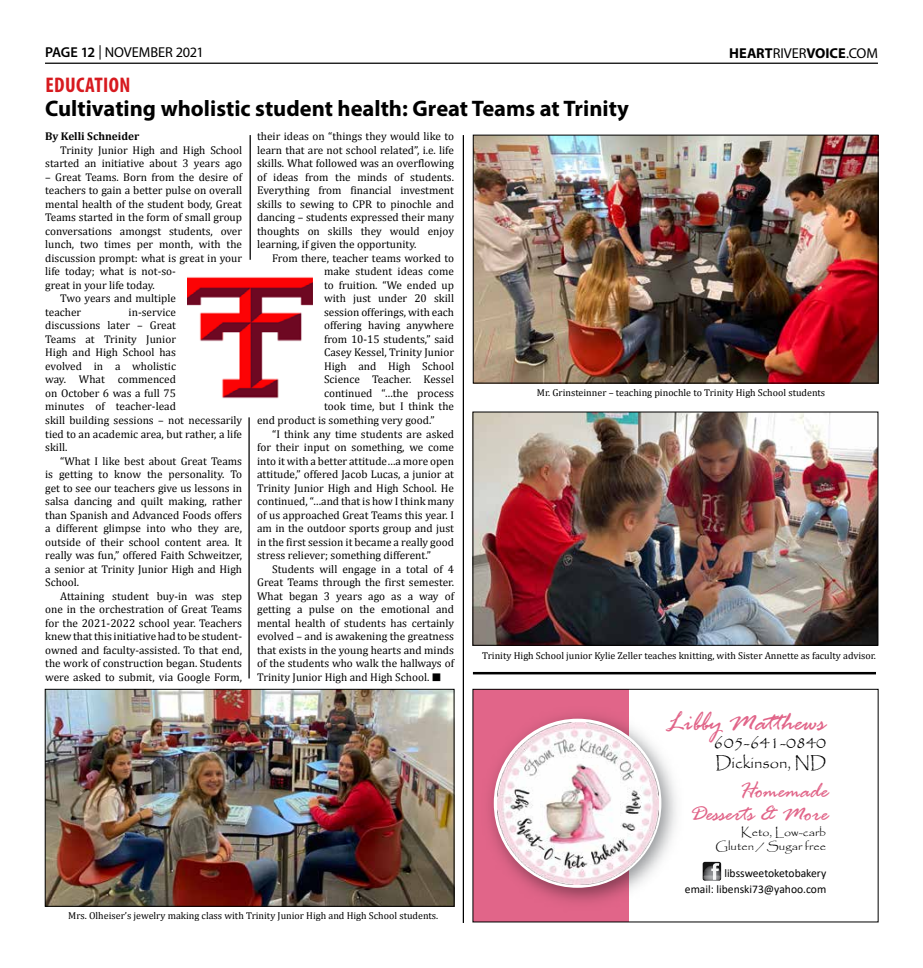
<style>
.page{position:relative;width:923px;height:968px;background:#fff}
.page>*{position:absolute;margin:0;border:0;box-sizing:border-box;transform-origin:0 0}
.t1{font:italic 28.38px "Rage";letter-spacing:-.005em;color:#e16589}
.t2{font:italic 23.75px/22.9px "Rage";letter-spacing:-.005em;color:#e16589;text-align:right}
.t3{font:700 22.5px "Myriad Pro";color:#000}
.t4{font:700 condensed 21.25px "Myriad Pro";letter-spacing:.02em;color:#d71a1f}
.t5{font:17.75px "Papyrus";color:#000}
.t6{font:16.62px "Papyrus";color:#000}
.t7{font:14.38px "Myriad Pro";letter-spacing:-.01em;color:#000}
.t8{font:700 14.38px "Myriad Pro";letter-spacing:.005em;color:#000}
.t9{font:11.75px/14.1px "Papyrus";color:#000;text-align:right;scale:1.06 1}
.t10{font:11.62px/16.1px "Calibri";color:#000;text-align:right}
.t11{font:11.25px/13.5px "Cambria";color:#000;text-align:justify}
.t12{font:700 11.25px "Cambria";color:#000}
.t13{font:10px "Cambria";color:#000}
.s1{font-weight:600}
.s2{font-weight:400}
</style>
<div class="page">
<hr style="left:45px;top:63px;width:833px;height:1px;background:#000">
<hr style="left:462px;top:135px;width:2px;height:787px;background:#000">
<hr style="left:248px;top:417px;width:2px;height:261px;background:#000">
<hr style="left:249px;top:135px;width:2px;height:125px;background:#000">
<hr style="left:473px;top:672px;width:403px;height:2px;background:#000">
<div style="left:473px;top:689px;width:155px;height:232px;background:#e16589"></div>
<img style="left:489px;top:701px;width:187px;height:214px">
<img style="left:497px;top:722px;width:161px;height:162px">
<svg style="left:702px;top:861px;width:19px;height:19px"></svg>
<svg style="left:703px;top:875px;width:17px;height:4px"></svg>
<div style="left:472px;top:689px;width:406px;height:233px;border:1px solid #000"></div>
<img style="left:474px;top:413px;width:402px;height:230px">
<div style="left:472px;top:411px;width:406px;height:234px;border:1px solid #000"></div>
<img style="left:188px;top:277px;width:124px;height:122px">
<img style="left:475px;top:137px;width:401px;height:244px">
<div style="left:473px;top:135px;width:405px;height:248px;border:1px solid #000"></div>
<img style="left:47px;top:691px;width:405px;height:213px">
<div style="left:45px;top:689px;width:409px;height:217px;border:1px solid #000"></div>
<p class="t7" style="left:45px;top:44px;width:160px"><span class="s1">PAGE 12</span> | NOVEMBER 2021</p>
<p class="t8" style="left:729px;top:44px;width:150px">HEART<span class="s2">RIVER</span>VOICE<span class="s2">.COM</span></p>
<h3 class="t4" style="left:45px;top:71px;width:87px">EDUCATION</h3>
<h3 class="t3" style="left:45px;top:93px;width:585px">Cultivating wholistic student health: Great Teams at Trinity</h3>
<p class="t12" style="left:45px;top:129px;width:96px">By Kelli Schneider</p>
<p class="t11" style="left:45px;top:143px;width:198px;text-align:right">Trinity Junior High and High School started an initiative about 3 years ago</p>
<p class="t11" style="left:45px;top:170px;width:198px">– Great Teams. Born from the desire of</p>
<p class="t11" style="left:45px;top:184px;width:198px">teachers to gain a better pulse on overall</p>
<p class="t11" style="left:45px;top:197px;width:198px">mental health of the student body, Great</p>
<p class="t11" style="left:45px;top:211px;width:198px">Teams started in the form of small group</p>
<p class="t11" style="left:45px;top:224px;width:198px">conversations amongst students, over</p>
<p class="t11" style="left:45px;top:238px;width:198px">lunch, two times per month, with the</p>
<p class="t11" style="left:45px;top:251px;width:198px">discussion prompt: what is great in your</p>
<p class="t11" style="left:45px;top:265px;width:132px">life today; what is not-so-</p>
<p class="t11" style="left:45px;top:278px;width:111px">great in your life today.</p>
<p class="t11" style="left:60px;top:292px;width:117px">Two years and multiple</p>
<p class="t11" style="left:45px;top:305px;width:38px">teacher</p>
<p class="t11" style="left:257px;top:130px;width:198px">their ideas on “things they would like to learn that are not school related”, i.e. life skills. What followed was an overflowing of ideas from the minds of students.<br>Everything from financial investment skills to sewing to CPR to pinochle and dancing – students expressed their many thoughts on skills they would enjoy learning, if given the opportunity.</p>
<p class="t11" style="left:272px;top:251px;width:183px">From there, teacher teams worked to</p>
<p class="t11" style="left:324px;top:265px;width:131px">make student ideas come</p>
<p class="t11" style="left:324px;top:278px;width:131px">to fruition. “We ended up</p>
<p class="t11" style="left:324px;top:292px;width:131px">with just under 20 skill</p>
<p class="t11" style="left:324px;top:305px;width:131px">session offerings, with each</p>
<p class="t11" style="left:324px;top:319px;width:131px">offering having anywhere</p>
<p class="t11" style="left:324px;top:332px;width:131px">from 10-15 students,” said</p>
<p class="t11" style="left:324px;top:346px;width:131px">Casey Kessel, Trinity Junior</p>
<p class="t11" style="left:324px;top:359px;width:131px">High and High School</p>
<p class="t11" style="left:324px;top:373px;width:131px">Science Teacher. Kessel</p>
<p class="t11" style="left:324px;top:386px;width:131px">continued “…the process</p>
<p class="t11" style="left:324px;top:400px;width:131px">took time, but I think the</p>
<p class="t11" style="left:257px;top:413px;width:179px">end product is something very good.”</p>
<p class="t11" style="left:272px;top:427px;width:183px">“I think any time students are asked</p>
<p class="t11" style="left:257px;top:440px;width:198px">for their input on something, we come</p>
<p class="t11" style="left:257px;top:454px;width:198px">into it with a better attitude…a more open</p>
<p class="t11" style="left:257px;top:467px;width:198px">attitude,” offered Jacob Lucas, a junior at</p>
<p class="t11" style="left:257px;top:481px;width:198px">Trinity Junior High and High School. He</p>
<p class="t11" style="left:257px;top:494px;width:198px">continued, “…and that is how I think many</p>
<p class="t11" style="left:257px;top:508px;width:198px">of us approached Great Teams this year. I</p>
<p class="t11" style="left:257px;top:521px;width:198px">am in the outdoor sports group and just</p>
<p class="t11" style="left:257px;top:535px;width:198px">in the first session it became a really good</p>
<p class="t11" style="left:257px;top:548px;width:175px">stress reliever; something different.”</p>
<p class="t11" style="left:272px;top:562px;width:183px">Students will engage in a total of 4</p>
<p class="t11" style="left:257px;top:575px;width:198px">Great Teams through the first semester.</p>
<p class="t11" style="left:257px;top:589px;width:198px">What began 3 years ago as a way of</p>
<p class="t11" style="left:257px;top:602px;width:198px">getting a pulse on the emotional and</p>
<p class="t11" style="left:257px;top:616px;width:198px">mental health of students has certainly</p>
<p class="t11" style="left:257px;top:629px;width:198px">evolved – and is awakening the greatness</p>
<p class="t11" style="left:257px;top:643px;width:198px">that exists in the young hearts and minds</p>
<p class="t11" style="left:257px;top:656px;width:198px">of the students who walk the hallways of</p>
<p class="t11" style="left:257px;top:670px;width:186px">Trinity Junior High and High School. █</p>
<p class="t11" style="left:45px;top:305px;width:198px;text-align:left;text-indent:83px">in-service<br>discussions later – Great<br>Teams at Trinity Junior<br>High and High School has<br>evolved in a wholistic<br>way. What commenced<br>on October 6 was a full 75<br>minutes of teacher-lead<br>skill building sessions – not necessarily tied to an academic area, but rather, a life skill.</p>
<p class="t11" style="left:45px;top:454px;width:198px;text-indent:15px">“What I like best about Great Teams is getting to know the personality. To get to see our teachers give us lessons in salsa dancing and quilt making, rather than Spanish and Advanced Foods offers a different glimpse into who they are, outside of their school content area. It really was fun,” offered Faith Schweitzer, a senior at Trinity Junior High and High School.</p>
<p class="t11" style="left:45px;top:589px;width:198px;text-indent:15px">Attaining student buy-in was step one in the orchestration of Great Teams for the 2021-2022 school year. Teachers knew that this initiative had to be student&shy;owned and faculty-assisted. To that end, the work of construction began. Students were asked to submit, via Google Form,</p>
<p class="t13" style="left:537px;top:386px;width:290px">Mr. Grinsteinner – teaching pinochle to Trinity High School students</p>
<p class="t13" style="left:482px;top:649px;width:395px">Trinity High School junior Kylie Zeller teaches knitting, with Sister Annette as faculty advisor.</p>
<h1 class="t1" style="left:666px;top:706px;width:160px">Libby Matthews</h1>
<h3 class="t5" style="left:713px;top:731px;width:114px">605-641-0840</h3>
<h3 class="t6" style="left:715px;top:752px;width:112px">Dickinson, ND</h3>
<h2 class="t2" style="left:689px;top:781px;width:140px">Homemade<br>Desserts &amp; More</h2>
<p class="t13" style="left:68px;top:909px;width:371px">Mrs. Olheiser’s jewelry making class with Trinity Junior High and High School students.</p>
<p class="t9" style="left:715px;top:825px;width:106px">Keto, Low-carb<br>Gluten / Sugar free</p>
<p class="t10" style="left:685px;top:865px;width:143px">libssweetoketobakery<br>email: libenski73@yahoo.com</p>
</div>
